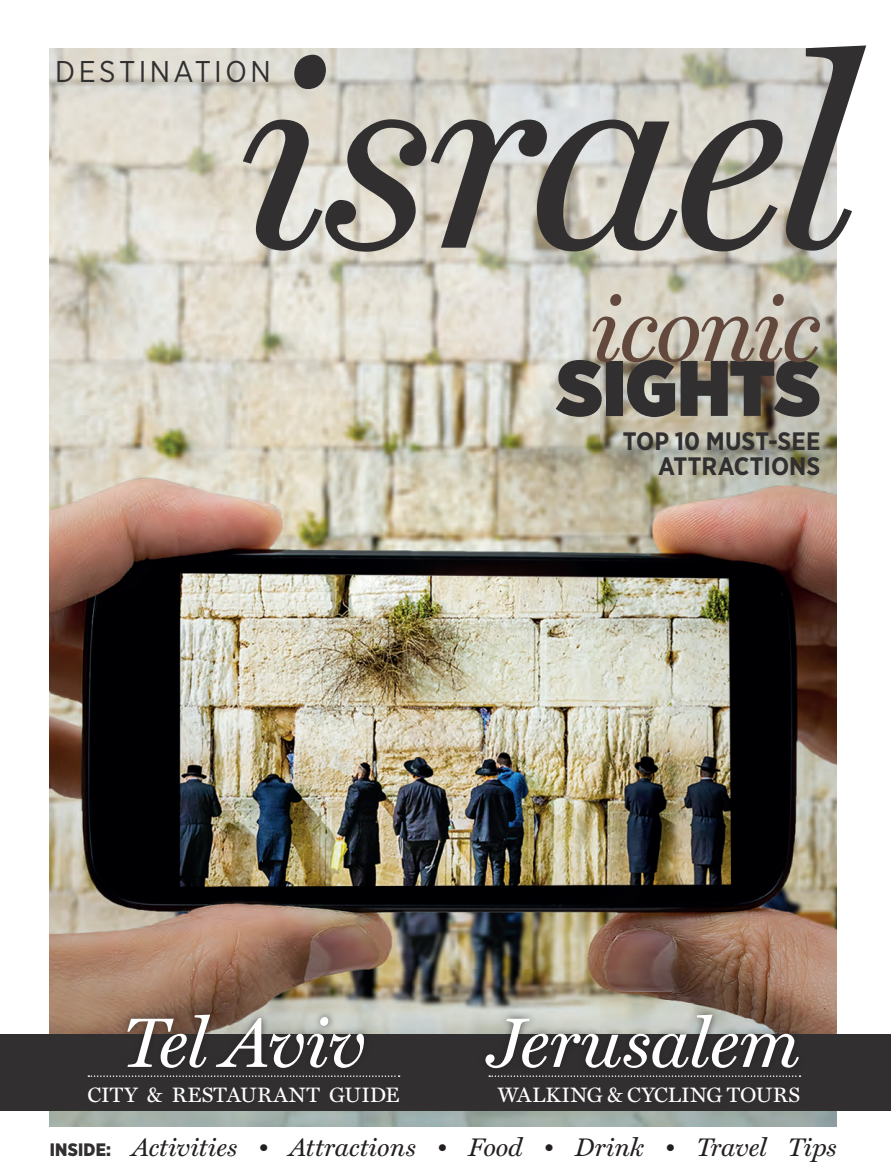
<style>
.page{position:relative;width:891px;height:1175px;background:#fff}
.page>*{position:absolute;margin:0;border:0;box-sizing:border-box;transform-origin:0 0}
.t1{font:italic 272.4px "Miller Text";letter-spacing:-.03em;color:#312f30}
.t2{font:italic 94.65px "Miller Text";letter-spacing:-.03em;color:#63493d}
.t3{font:900 78.45px "Gotham Narrow";color:#312f30}
.t4{font:italic 70.5px "Miller Text";letter-spacing:-.01em;color:#fff}
.t5{font:30px "Gotham Narrow";letter-spacing:.115em;color:#312f30}
.t6{font:italic 25.65px "Miller Text";color:#231f20}
.t7{font:700 25.2px/25px "Gotham Narrow";letter-spacing:.005em;color:#312f30;text-align:right}
.t8{font:21px "Miller Text";letter-spacing:.01em;color:#fff}
.s1{font-family:"Gotham Narrow";font-weight:900;font-style:normal;font-size:18px;color:#312f30}
</style>
<div class="page">
<img style="left:49px;top:48px;width:788px;height:1078px">
<div style="left:0;top:1034px;width:891px;height:77px;background:#312f30"></div>
<svg style="left:88px;top:1075px;width:312px;height:1px"></svg>
<div style="left:478px;top:1006px;width:328px;height:70px;background:#231f20;opacity:.75"></div>
<div style="left:120px;top:1006px;width:252px;height:70px;background:#231f20;opacity:.75"></div>
<h1 class="t1" style="left:236px;top:-2px;width:623px">israel</h1>
<p class="t5" style="left:55px;top:53px;width:217px">DESTINATION</p>
<h2 class="t2" style="left:590px;top:274px;width:232px">iconic</h2>
<h3 class="t3" style="left:557px;top:335px;width:265px">SIGHTS</h3>
<p class="t7" style="left:623px;top:428px;width:199px">TOP 10 MUST-SEE<br>ATTRACTIONS</p>
<h3 class="t4" style="left:122px;top:1002px;width:245px">Tel Aviv</h3>
<h3 class="t4" style="left:488px;top:1002px;width:313px">Jerusalem</h3>
<p class="t8" style="left:88px;top:1082px;width:313px">CITY &amp; RESTAURANT GUIDE</p>
<p class="t8" style="left:498px;top:1082px;width:304px">WALKING &amp; CYCLING TOURS</p>
<p class="t6" style="left:50px;top:1132px;width:788px"><span class="s1">INSIDE:</span> Activities • Attractions • Food • Drink • Travel Tips</p>
</div>
